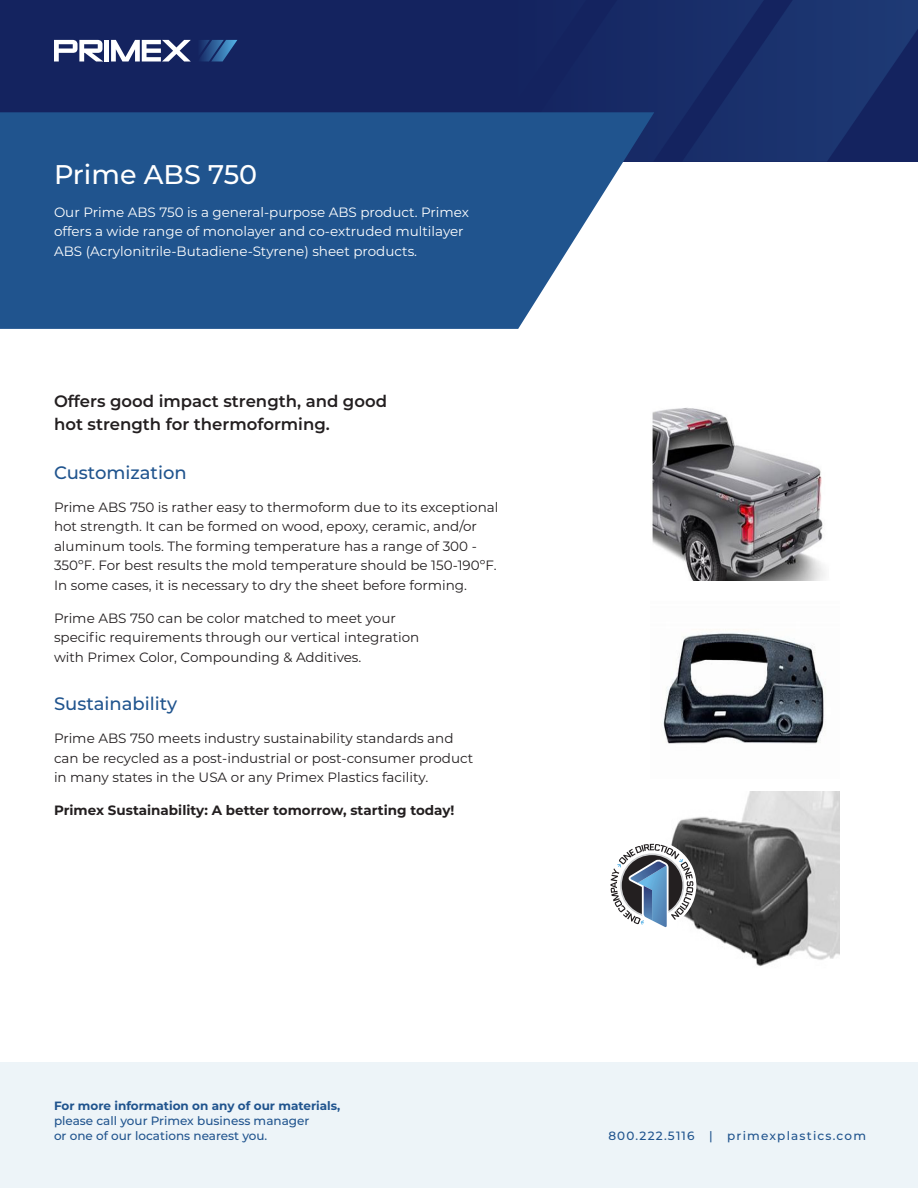
<style>
.page{position:relative;width:918px;height:1188px;background:#fff}
.page>*{position:absolute;margin:0;border:0;box-sizing:border-box;transform-origin:0 0}
.H1_Title_____white{font:500 27px "Montserrat";color:#fff}
.H2_Subheading_____bl{font:500 18px "Montserrat";color:#20548e}
.Blurb__Big_____black{font:600 16.5px/22.5px "Montserrat";color:#231f20}
.Blurb__Small_____bla{font:13.5px/19.5px "Montserrat";color:#231f20}
.Blurb__Small_____whi{font:13.5px/19.5px "Montserrat";color:#fff}
.Blurb__Small_____bla-2{font:700 13.5px "Montserrat";color:#231f20}
.t1{font:500 12px/15px "Montserrat";color:#20548e}
.t2{font:700 12px "Montserrat";color:#20548e}
.t3{font:500 12px "Montserrat";letter-spacing:.1em;color:#20548e}
</style>
<div class="page">
<img style="left:0;top:0;width:918px;height:162px">
<div style="left:0;top:1063px;width:918px;height:125px;background:#edf4f8"></div>
<svg style="left:54px;top:40px;width:49px;height:22px"></svg>
<div style="left:104px;top:40px;width:5px;height:22px;background:#fff"></div>
<svg style="left:111px;top:40px;width:126px;height:22px"></svg>
<svg style="left:0;top:112px;width:654px;height:217px;background:#356498"></svg>
<img style="left:672px;top:792px;width:167px;height:175px">
<svg style="left:610px;top:841px;width:86px;height:90px"></svg>
<img style="left:663px;top:633px;width:161px;height:111px">
<img style="left:652px;top:407px;width:173px;height:173px">
<p class="H1_Title_____white" style="left:54px;top:155px;width:205px">Prime ABS 750</p>
<p class="Blurb__Small_____whi" style="left:54px;top:202px;width:417px">Our Prime ABS 750 is a general-purpose ABS product. Primex offers a wide range of monolayer and co-extruded multilayer<br>ABS (Acrylonitrile-Butadiene-Styrene) sheet products.</p>
<p class="Blurb__Big_____black" style="left:54px;top:390px;width:335px">Offers good impact strength, and good hot strength for thermoforming.</p>
<p class="H2_Subheading_____bl" style="left:54px;top:460px;width:134px">Customization</p>
<p class="Blurb__Small_____bla" style="left:54px;top:497px;width:446px">Prime ABS 750 is rather easy to thermoform due to its exceptional hot strength. It can be formed on wood, epoxy, ceramic, and/or aluminum tools. The forming temperature has a range of 300 - 350ºF. For best results the mold temperature should be 150-190ºF.<br>In some cases, it is necessary to dry the sheet before forming.</p>
<p class="Blurb__Small_____bla" style="left:54px;top:608px;width:367px">Prime ABS 750 can be color matched to meet your specific requirements through our vertical integration with Primex Color, Compounding &amp; Additives.</p>
<p class="H2_Subheading_____bl" style="left:54px;top:691px;width:125px">Sustainability</p>
<p class="Blurb__Small_____bla" style="left:54px;top:728px;width:421px">Prime ABS 750 meets industry sustainability standards and can be recycled as a post-industrial or post-consumer product in many states in the USA or any Primex Plastics facility.</p>
<p class="Blurb__Small_____bla-2" style="left:54px;top:801px;width:402px">Primex Sustainability: A better tomorrow, starting today!</p>
<p class="t2" style="left:54px;top:1097px;width:288px">For more information on any of our materials,</p>
<p class="t1" style="left:54px;top:1113px;width:257px">please call your Primex business manager or one of our locations nearest you.</p>
<p class="t3" style="left:608px;top:1128px;width:259px">800.222.5116 | primexplastics.com</p>
</div>
